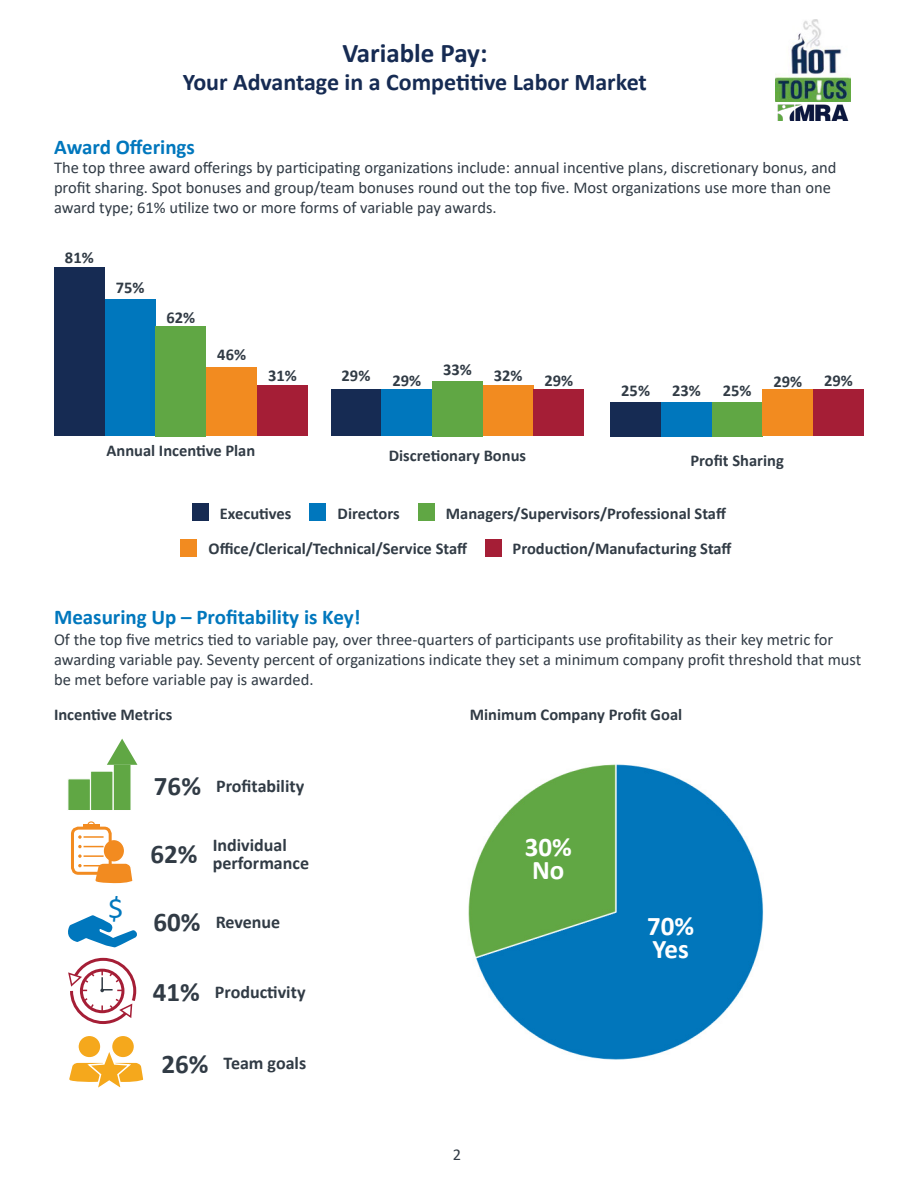
<style>
.page{position:relative;width:918px;height:1188px;background:#fff}
.page>*{position:absolute;margin:0;border:0;box-sizing:border-box;transform-origin:0 0}
.t1{font:30px "Calibri";color:#0077bd}
.Subheader{font:700 27px "Calibri";color:#313b45}
.t2{font:700 27px "Calibri";color:#162b53}
.Subheader-2{font:700 27px "Calibri";color:#fff}
.t3{font:700 24px "Calibri";color:#162b53}
.Subheader-3{font:700 21px "Calibri";color:#0077bd}
.Subheader-4{font:700 18px/18px "Calibri";color:#313b45}
.Body{font:16.5px/19.8px "Calibri";color:#313b45}
.Subheader-5{font:700 16.5px "Calibri";color:#313b45}
.Body-2{font:700 16.5px "Calibri";color:#313b45}
</style>
<div class="page">
<img style="left:778px;top:104px;width:70px;height:17px">
<img style="left:776px;top:20px;width:74px;height:82px">
<div style="left:181px;top:539px;width:16px;height:18px;background:#f28b20"></div>
<div style="left:485px;top:539px;width:17px;height:18px;background:#a51e36"></div>
<div style="left:418px;top:504px;width:17px;height:17px;background:#60a744"></div>
<div style="left:309px;top:504px;width:17px;height:17px;background:#0077bd"></div>
<div style="left:192px;top:504px;width:17px;height:17px;background:#162b53"></div>
<div style="left:54px;top:267px;width:51px;height:169px;background:#162b53"></div>
<div style="left:105px;top:299px;width:51px;height:137px;background:#0077bd"></div>
<div style="left:156px;top:326px;width:50px;height:110px;background:#60a744"></div>
<div style="left:206px;top:368px;width:51px;height:68px;background:#f28b20"></div>
<div style="left:257px;top:386px;width:51px;height:50px;background:#a51e36"></div>
<div style="left:331px;top:389px;width:50px;height:47px;background:#162b53"></div>
<div style="left:381px;top:389px;width:51px;height:47px;background:#0077bd"></div>
<div style="left:432px;top:381px;width:51px;height:55px;background:#60a744"></div>
<div style="left:483px;top:386px;width:51px;height:50px;background:#f28b20"></div>
<div style="left:534px;top:389px;width:50px;height:47px;background:#a51e36"></div>
<div style="left:610px;top:402px;width:51px;height:34px;background:#162b53"></div>
<div style="left:661px;top:402px;width:51px;height:34px;background:#0077bd"></div>
<div style="left:712px;top:402px;width:51px;height:34px;background:#60a744"></div>
<div style="left:763px;top:389px;width:50px;height:47px;background:#f28b20"></div>
<div style="left:813px;top:390px;width:51px;height:46px;background:#a51e36"></div>
<img style="left:468px;top:764px;width:296px;height:296px">
<div style="left:68px;top:779px;width:23px;height:32px;background:#60a744"></div>
<div style="left:90px;top:771px;width:23px;height:40px;background:#60a744;border:1px solid #fff"></div>
<div style="left:113px;top:764px;width:18px;height:47px;background:#60a744;border:1px solid #fff"></div>
<svg style="left:107px;top:739px;width:30px;height:26px"></svg>
<div style="left:103px;top:839px;width:22px;height:23px;background:#f28b20;border-radius:50%"></div>
<div style="left:102px;top:839px;width:23px;height:24px;border:2px solid #fff;border-radius:50%"></div>
<div style="left:71px;top:827px;width:41px;height:48px;border:3px solid #f28b20;border-radius:6px"></div>
<svg style="left:83px;top:824px;width:17px;height:4px"></svg>
<div style="left:88px;top:821px;width:7px;height:7px;border:1px solid #f28b20;border-radius:50%"></div>
<hr style="left:84px;top:836px;width:20px;height:2px;background:#f28b20">
<svg style="left:78px;top:835px;width:4px;height:4px"></svg>
<svg style="left:78px;top:845px;width:26px;height:3px"></svg>
<svg style="left:78px;top:854px;width:55px;height:30px"></svg>
<svg style="left:68px;top:915px;width:69px;height:33px"></svg>
<svg style="left:68px;top:957px;width:69px;height:67px"></svg>
<div style="left:78px;top:1035px;width:23px;height:23px;background:#f5a81c;border-radius:50%"></div>
<div style="left:77px;top:1035px;width:25px;height:24px;border:2px solid #fff;border-radius:50%"></div>
<div style="left:112px;top:1035px;width:23px;height:23px;background:#f5a81c;border-radius:50%"></div>
<div style="left:111px;top:1035px;width:24px;height:24px;border:2px solid #fff;border-radius:50%"></div>
<svg style="left:69px;top:1048px;width:75px;height:40px"></svg>
<h2 class="t2" style="left:342px;top:34px;width:147px">Variable Pay:</h2>
<h3 class="t3" style="left:183px;top:66px;width:466px">Your Advantage in a Competitive Labor Market</h3>
<p class="Subheader-3" style="left:54px;top:133px;width:142px">Award Offerings</p>
<p class="Body" style="left:54px;top:158px;width:784px">The top three award offerings by participating organizations include: annual incentive plans, discretionary bonus, and profit sharing. Spot bonuses and group/team bonuses round out the top five. Most organizations use more than one award type; 61% utilize two or more forms of variable pay awards.</p>
<p class="Body-2" style="left:65px;top:246px;width:30px">81%</p>
<p class="Body-2" style="left:116px;top:276px;width:30px">75%</p>
<p class="Body-2" style="left:167px;top:306px;width:30px">62%</p>
<p class="Body-2" style="left:217px;top:343px;width:30px">46%</p>
<p class="Body-2" style="left:268px;top:364px;width:30px">31%</p>
<p class="Body-2" style="left:342px;top:364px;width:30px">29%</p>
<p class="Body-2" style="left:392px;top:369px;width:30px">29%</p>
<p class="Body-2" style="left:443px;top:358px;width:30px">33%</p>
<p class="Body-2" style="left:494px;top:363px;width:30px">32%</p>
<p class="Body-2" style="left:545px;top:369px;width:30px">29%</p>
<p class="Body-2" style="left:621px;top:379px;width:30px">25%</p>
<p class="Body-2" style="left:672px;top:379px;width:30px">23%</p>
<p class="Body-2" style="left:723px;top:379px;width:30px">25%</p>
<p class="Body-2" style="left:774px;top:370px;width:30px">29%</p>
<p class="Body-2" style="left:824px;top:369px;width:30px">29%</p>
<p class="Body-2" style="left:107px;top:439px;width:150px">Annual Incentive Plan</p>
<p class="Body-2" style="left:389px;top:444px;width:139px">Discretionary Bonus</p>
<p class="Body-2" style="left:690px;top:449px;width:95px">Profit Sharing</p>
<p class="Subheader-5" style="left:220px;top:502px;width:73px">Executives</p>
<p class="Subheader-5" style="left:338px;top:502px;width:64px">Directors</p>
<p class="Subheader-5" style="left:446px;top:502px;width:282px">Managers/Supervisors/Professional Staff</p>
<p class="Subheader-5" style="left:209px;top:537px;width:260px">Office/Clerical/Technical/Service Staff</p>
<p class="Subheader-5" style="left:513px;top:537px;width:221px">Production/Manufacturing Staff</p>
<p class="Subheader-3" style="left:54px;top:602px;width:308px">Measuring Up – Profitability is Key!</p>
<p class="Body" style="left:54px;top:629px;width:809px">Of the top five metrics tied to variable pay, over three-quarters of participants use profitability as their key metric for awarding variable pay. Seventy percent of organizations indicate they set a minimum company profit threshold that must be met before variable pay is awarded.</p>
<p class="Subheader-5" style="left:54px;top:703px;width:120px">Incentive Metrics</p>
<p class="Subheader-5" style="left:470px;top:703px;width:214px">Minimum Company Profit Goal</p>
<p class="t1" style="left:108px;top:887px;width:17px">$</p>
<p class="Subheader" style="left:154px;top:767px;width:49px">76%</p>
<p class="Subheader-4" style="left:216px;top:776px;width:90px">Profitability</p>
<p class="Subheader" style="left:151px;top:835px;width:49px">62%</p>
<p class="Subheader-4" style="left:213px;top:836px;width:98px">Individual performance</p>
<p class="Subheader" style="left:154px;top:903px;width:49px">60%</p>
<p class="Subheader-4" style="left:216px;top:913px;width:66px">Revenue</p>
<p class="Subheader" style="left:153px;top:973px;width:49px">41%</p>
<p class="Subheader-4" style="left:215px;top:982px;width:92px">Productivity</p>
<p class="Subheader" style="left:161px;top:1045px;width:49px">26%</p>
<p class="Subheader-4" style="left:224px;top:1054px;width:84px">Team goals</p>
<p class="Subheader-2" style="left:525px;top:828px;width:49px">30%</p>
<p class="Subheader-2" style="left:532px;top:851px;width:34px">No</p>
<p class="Body" style="left:453px;top:1144px;width:10px">2</p>
<p class="Subheader-2" style="left:647px;top:907px;width:49px">70%</p>
<p class="Subheader-2" style="left:653px;top:930px;width:38px">Yes</p>
</div>
